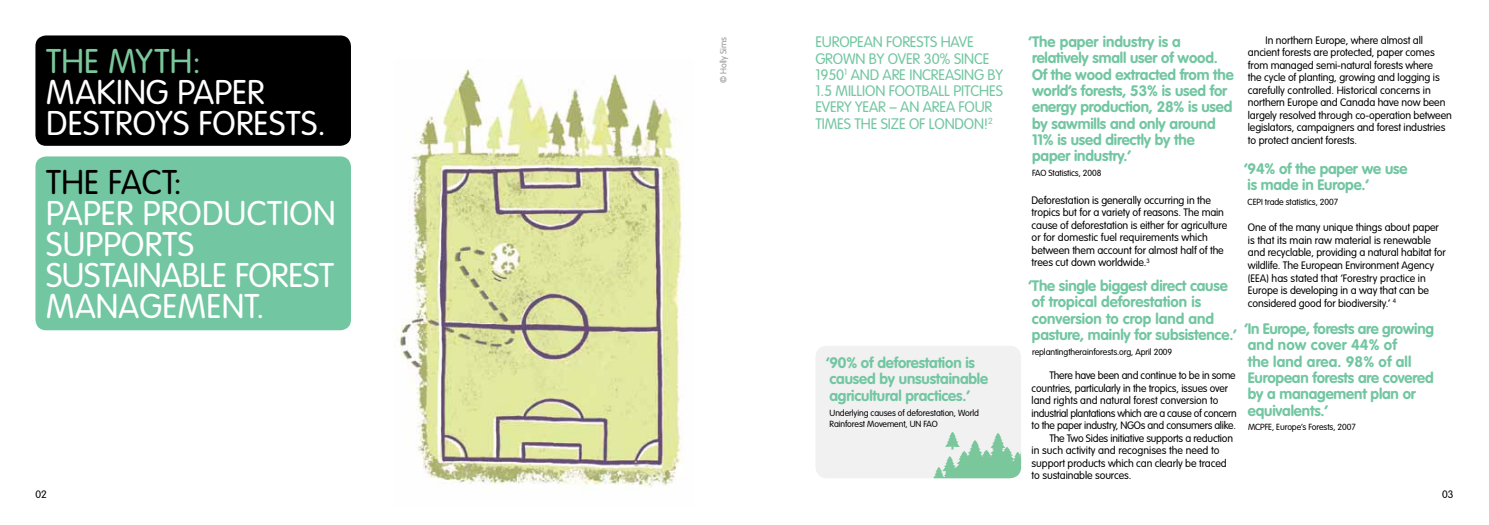
<style>
.page{position:relative;width:1489px;height:525px;background:#fff}
.page>*{position:absolute;margin:0;border:0;box-sizing:border-box;transform-origin:0 0}
.t1{font:300 33.75px/31.1px "VAG Rounded";letter-spacing:.01em;color:#fff}
.t2{font:300 33.75px "VAG Rounded";letter-spacing:.005em;color:#000}
.t3{font:300 33.75px "VAG Rounded";letter-spacing:.01em;color:#7ac79b}
.t4{font:700 15px/16.2px "VAG Rounded";letter-spacing:-.01em;color:#72c6a1}
.t5{font:300 15px/16.2px "VAG Rounded";letter-spacing:-.01em;color:#72c6a1}
.t6{font:300 10.62px/12.5px "VAG Rounded";letter-spacing:-.01em;color:#000}
.t7{font:300 10.62px "VAG Rounded";letter-spacing:-.03em;color:#000}
.t8{font:300 8.75px/11.2px "VAG Rounded";letter-spacing:-.01em;color:#000}
.t9{font:300 8.75px "VAG Rounded";letter-spacing:-.005em;color:#939598}
</style>
<div class="page">
<img style="left:395px;top:68px;width:288px;height:423px">
<div style="left:35px;top:156px;width:316px;height:174px;background:#72c6a1;border-radius:11px"></div>
<div style="left:35px;top:35px;width:316px;height:111px;background:#000;border-radius:11px"></div>
<div style="left:815px;top:345px;width:206px;height:133px;background:#f1f1f2;border-radius:11px"></div>
<svg style="left:933px;top:432px;width:88px;height:46px"></svg>
<h1 class="t3" style="left:46px;top:41px;width:156px">THE MYTH:</h1>
<h1 class="t1" style="left:46px;top:76px;width:88px">MAKING</h1>
<h1 class="t1" style="left:46px;top:76px;width:281px;text-indent:131px">PAPER<br>DESTROYS FORESTS.</h1>
<h1 class="t2" style="left:46px;top:162px;width:137px">THE FACT:</h1>
<h1 class="t1" style="left:46px;top:197px;width:287px">PAPER PRODUCTION<br>SUPPORTS<br>SUSTAINA</h1>
<h1 class="t1" style="left:182px;top:259px;width:154px">BLE FOREST</h1>
<h1 class="t1" style="left:46px;top:290px;width:52px">MANAG</h1>
<h1 class="t1" style="left:162px;top:290px;width:104px">EMENT.</h1>
<p class="t6" style="left:35px;top:487px;width:13px">02</p>
<p class="t9" style="left:718px;top:83px;width:48px;rotate:-90deg">© Holly Sims</p>
<h2 class="t5" style="left:815px;top:34px;width:175px">EUROPEAN FORESTS HAVE<br>GROWN BY OVER 30% SINCE<br>1950<sup>1</sup> AN D ARE INCREASING</h2>
<h2 class="t5" style="left:815px;top:66px;width:189px;text-indent:172px">BY<br>1.5 MILLION FOOTBALL PITCHES<br>EVERY YEAR – AN AREA FOUR<br>TIMES THE SIZE OF LONDON!<sup>2</sup></h2>
<h2 class="t4" style="left:826px;top:354px;width:164px">‘90% of deforestation is caused by unsustainable agricultural practices.’</h2>
<p class="t8" style="left:829px;top:406px;width:151px">Underlying causes of deforestation, World<br>Rainforest Movement, UN FAO</p>
<p class="t6" style="left:1247px;top:34px;width:205px;text-indent:18px">In northern Europe, where almost all ancient forests are protected, paper comes from managed semi-natural forests where<br>the cycle of planting, growing and logging is carefully controlled. Historical concerns in northern Europe and Canada have now been largely resolved through co-operation between legislators, campaigners and forest industries to protect ancient forests.</p>
<h2 class="t4" style="left:1028px;top:34px;width:207px">‘The paper industry is a relatively small user of wood.<br>Of the wood extracted from the world’s forests, 53% is used for energy production, 28% is used by sawmills and only around<br>11% is used directly by the<br>paper industry.’</h2>
<p class="t8" style="left:1031px;top:167px;width:71px">FAO Statistics, 2008</p>
<h2 class="t4" style="left:1243px;top:160px;width:165px">‘94% of the paper we use is made in Europe.’</h2>
<p class="t8" style="left:1247px;top:196px;width:92px">CEPI trade statistics, 2007</p>
<p class="t6" style="left:1031px;top:194px;width:197px">Deforestation is generally occurring in the tropics but for a variety of reasons. The main cause of deforestation is either for agriculture or for domestic fuel requirements which between them account for almost half of the trees cut down worldwide.<sup>3</sup></p>
<p class="t6" style="left:1247px;top:221px;width:199px">One of the many unique things about paper is that its main raw material is renewable and recyclable, providing a natural habitat for wildlife. The European Environment Agency (EEA) has stated that ‘Forestry practice in Europe is developing in a way that can be considered good for biodiversity.’ <sup>4</sup></p>
<h2 class="t4" style="left:1028px;top:277px;width:210px">‘The single biggest direct cause of tropical deforestation is conversion to crop land and pasture, mainly for subsistence.’</h2>
<p class="t8" style="left:1031px;top:346px;width:142px">replantingtherainforests.org, April 2009</p>
<h2 class="t4" style="left:1244px;top:320px;width:191px">‘In Europe, forests are growing and now cover 44% of<br>the land area. 98% of all<br>European forests are covered by a management plan or equivalents.’</h2>
<p class="t8" style="left:1247px;top:421px;width:109px">MCPFE, Europe’s Forests, 2007</p>
<p class="t6" style="left:1049px;top:369px;width:188px">There have been and continue to be in some</p>
<p class="t6" style="left:1031px;top:381px;width:198px">countries, particularly in the tropics, issues over</p>
<p class="t6" style="left:1031px;top:394px;width:188px">land rights and natural forest conversion to</p>
<p class="t7" style="left:1031px;top:406px;width:206px">industrial plantations which are a cause of concern</p>
<p class="t6" style="left:1031px;top:419px;width:206px">to the paper industry, NGOs and consumers alike.</p>
<p class="t6" style="left:1049px;top:431px;width:185px">The Two Sides initiative supports a reduction</p>
<p class="t6" style="left:1031px;top:444px;width:189px">in such activity and recognises the need to</p>
<p class="t6" style="left:1031px;top:456px;width:196px">support products which can clearly be traced</p>
<p class="t6" style="left:1031px;top:469px;width:101px">to sustainable sources.</p>
<p class="t6" style="left:1441px;top:487px;width:13px">03</p>
</div>
